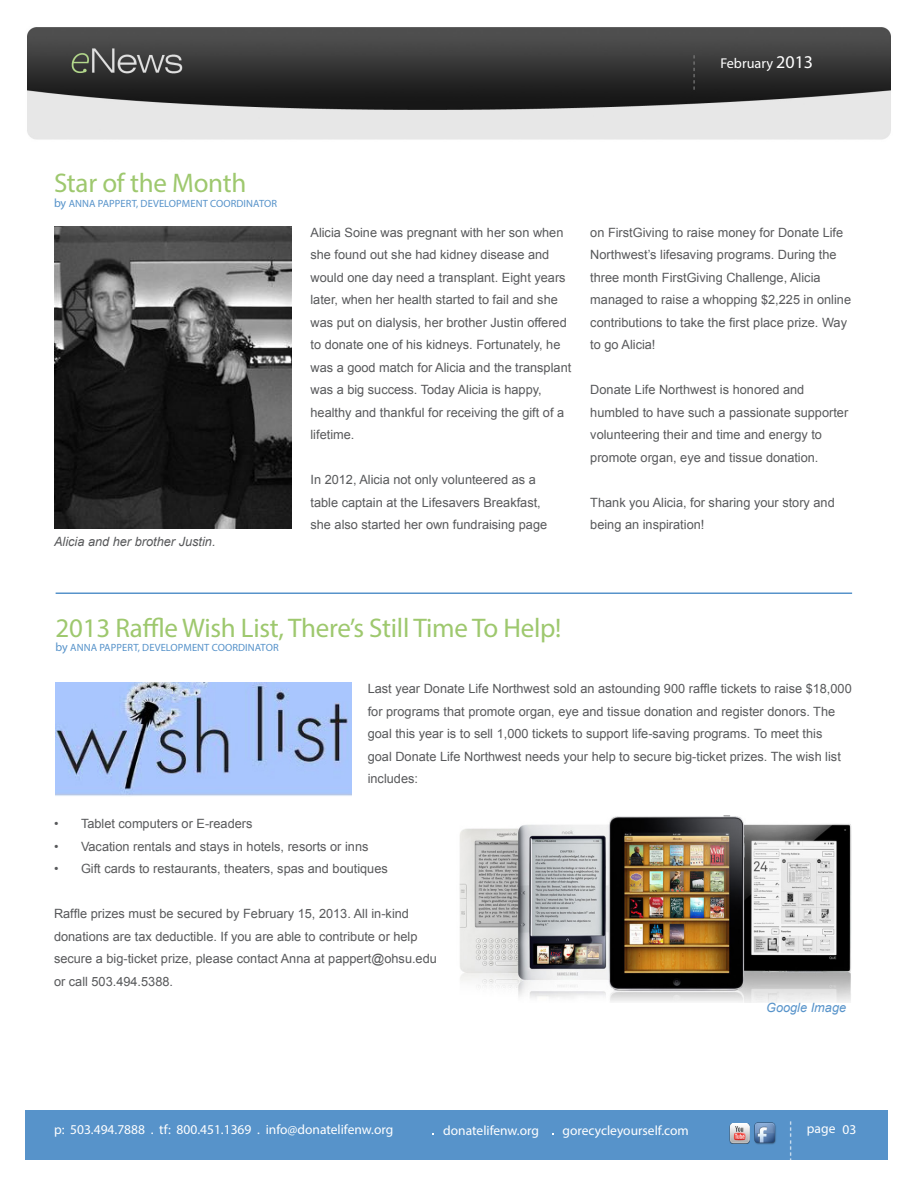
<style>
.page{position:relative;width:918px;height:1188px;background:#fff}
.page>*{position:absolute;margin:0;border:0;box-sizing:border-box;transform-origin:0 0}
.t1{font:27px "Myriad Pro";letter-spacing:-.01em;color:#9ec86e}
.t2{font:14.25px "Myriad Pro";color:#fff}
.t3{font:13.5px "Myriad Pro";color:#fff}
.t4{font:12.75px/22.5px "Arial";color:#58595b}
.t5{font:italic 12.75px "Arial";color:#58595b}
.t6{font:italic 12.75px "Arial";color:#5793ca}
.t7{font:10.5px "Myriad Pro";letter-spacing:.01em;color:#5793ca}
.s1{font-size:18px}
.s2{font-size:12px}
</style>
<div class="page">
<img style="left:27px;top:27px;width:864px;height:113px">
<div style="left:26px;top:1110px;width:862px;height:49px;background:#5793ca"></div>
<img style="left:754px;top:1122px;width:22px;height:23px">
<img style="left:729px;top:1123px;width:20px;height:20px">
<img style="left:54px;top:226px;width:238px;height:302px">
<hr style="left:56px;top:593px;width:796px;height:1px;background:#5793ca">
<img style="left:55px;top:683px;width:296px;height:113px">
<img style="left:459px;top:816px;width:393px;height:187px">
<p class="t2" style="left:720px;top:54px;width:94px">February <span class="s1">2013</span></p>
<h1 class="t1" style="left:54px;top:167px;width:194px">Star of the Month</h1>
<p class="t7" style="left:54px;top:197px;width:23px"><span class="s2">by</span> anna</p>
<p class="t7" style="left:98px;top:197px;width:7px">papp</p>
<p class="t7" style="left:121px;top:197px;width:103px">ert, development coordina</p>
<p class="t7" style="left:259px;top:197px;width:13px">tor</p>
<p class="t5" style="left:54px;top:533px;width:163px">Alicia and her brother Justin.</p>
<p class="t4" style="left:310px;top:221px;width:262px">Alicia Soine was pregnant with her son when she found out she had kidney disease and would one day need a transplant. Eight years later, when her health started to fail and she was put on dialysis, her brother Justin offered to donate one of his kidneys. Fortunately, he was a good match for Alicia and the transplant was a big success. Today Alicia is happy, healthy and thankful for receiving the gift of a lifetime.</p>
<p class="t4" style="left:310px;top:469px;width:238px">In 2012, Alicia not only volunteered as a table captain at the Lifesavers Breakfast, she also started her own fundraising page</p>
<p class="t4" style="left:590px;top:221px;width:262px">on FirstGiving to raise money for Donate Life Northwest’s lifesaving programs. During the three month FirstGiving Challenge, Alicia managed to raise a whopping $2,225 in online contributions to take the first place prize. Way to go Alicia!</p>
<p class="t4" style="left:590px;top:379px;width:259px">Donate Life Northwest is honored and humbled to have such a passionate supporter volunteering their and time and energy to promote organ, eye and tissue donation.</p>
<p class="t4" style="left:590px;top:491px;width:246px">Thank you Alicia, for sharing your story and being an inspiration!</p>
<h1 class="t1" style="left:56px;top:611px;width:507px">2013 Raffle Wish List, There’s Still Time To Help!</h1>
<p class="t7" style="left:56px;top:641px;width:23px"><span class="s2">by</span> anna</p>
<p class="t7" style="left:100px;top:641px;width:7px">papp</p>
<p class="t7" style="left:122px;top:641px;width:103px">ert, development coordina</p>
<p class="t7" style="left:261px;top:641px;width:13px">tor</p>
<p class="t4" style="left:368px;top:678px;width:486px">Last year Donate Life Northwest sold an astounding 900 raffle tickets to raise $18,000 for programs that promote organ, eye and tissue donation and register donors. The goal this year is to sell 1,000 tickets to support life-saving programs. To meet this<br>goal Donate Life Northwest needs your help to secure big-ticket prizes. The wish list includes:</p>
<p class="t4" style="left:54px;top:813px;width:200px">• Tablet computers or E-readers</p>
<p class="t4" style="left:54px;top:835px;width:316px">• Vacation rentals and stays in hotels, resorts or inns</p>
<p class="t4" style="left:54px;top:858px;width:335px">• Gift cards to restaurants, theaters, spas and boutiques</p>
<p class="t4" style="left:54px;top:903px;width:384px">Raffle prizes must be secured by February 15, 2013. All in-kind donations are tax deductible. If you are able to contribute or help secure a big-ticket prize, please contact Anna at pappert@ohsu.edu or call 503.494.5388.</p>
<p class="t6" style="left:766px;top:999px;width:82px">Google Image</p>
<p class="t3" style="left:800px;top:1121px;width:61px;rotate:90deg">----------</p>
<p class="t3" style="left:843px;top:1121px;width:15px">03</p>
<p class="t3" style="left:54px;top:1122px;width:341px">p: 503.494.7888 . tf: 800.451.1369 . info@donatelifenw.org</p>
<p class="t3" style="left:443px;top:1122px;width:97px">donatelifenw.org</p>
<p class="t3" style="left:563px;top:1122px;width:128px">gorecycleyourself.com</p>
<p class="t3" style="left:807px;top:1120px;width:30px">page</p>
</div>
